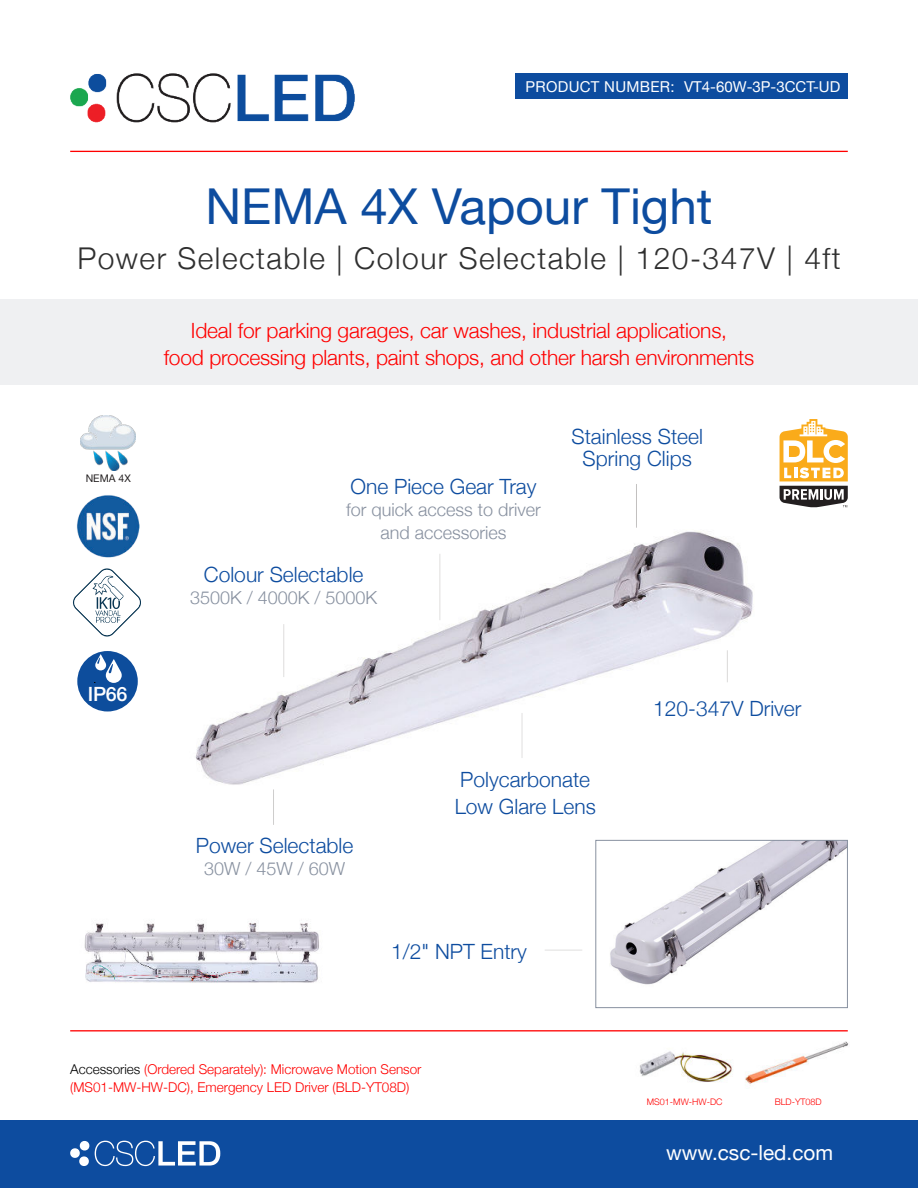
<style>
.page{position:relative;width:918px;height:1188px;background:#fff}
.page>*{position:absolute;margin:0;border:0;box-sizing:border-box;transform-origin:0 0}
.t1{font:49.5px "Helvetica Neue";color:#0d4c9f}
.t2{font:300 30px "Helvetica Neue";letter-spacing:.05em;color:#2f2f2f}
.t3{font:300 21px/27px "Helvetica Neue";color:#0d4c9f}
.t4{font:300 21px/27px "Helvetica Neue";letter-spacing:-.01em;color:#f00;text-align:center}
.t5{font:20.7px "Helvetica Neue";color:#fff}
.t6{font:500 19.8px "Helvetica Neue";color:#fff}
.t7{font:300 18px/22.5px "Helvetica Neue";color:#8891a0;text-align:center}
.t8{font:15px "Helvetica Neue";letter-spacing:.02em;color:#fff}
.t9{font:300 13.5px/18px "Helvetica Neue";color:#f00}
.t10{font:10.5px "Helvetica Neue";color:#231f20}
.t11{font:300 9px "Helvetica Neue";color:#f00}
.s1{color:#000}
</style>
<div class="page">
<img style="left:740px;top:1031px;width:109px;height:55px">
<img style="left:84px;top:923px;width:235px;height:60px">
<img style="left:610px;top:842px;width:236px;height:143px">
<div style="left:595px;top:840px;width:253px;height:168px;border:1px solid #8891a0"></div>
<img style="left:77px;top:435px;width:771px;height:350px">
<img style="left:70px;top:73px;width:285px;height:50px">
<div style="left:515px;top:73px;width:333px;height:26px;background:#0d4c9f"></div>
<hr style="left:70px;top:151px;width:778px;height:1px;background:#f00">
<div style="left:0;top:1120px;width:918px;height:68px;background:#0d4c9f"></div>
<svg style="left:94px;top:1141px;width:127px;height:26px"></svg>
<div style="left:80px;top:1141px;width:9px;height:10px;background:#fff;border-radius:5px"></div>
<div style="left:79px;top:1156px;width:10px;height:10px;background:#fff;border-radius:5px"></div>
<div style="left:70px;top:1148px;width:10px;height:10px;background:#fff;border-radius:5px"></div>
<hr style="left:70px;top:1030px;width:778px;height:1px;background:#f00">
<div style="left:0;top:300px;width:918px;height:85px;background:#eff0f2"></div>
<img style="left:77px;top:495px;width:63px;height:63px">
<img style="left:81px;top:415px;width:55px;height:55px">
<hr style="left:634px;top:483px;width:3px;height:46px;background:#fff">
<svg style="left:73px;top:568px;width:68px;height:69px"></svg>
<hr style="left:520px;top:712px;width:3px;height:48px;background:#fff">
<hr style="left:438px;top:553px;width:3px;height:69px;background:#fff">
<hr style="left:725px;top:650px;width:3px;height:34px;background:#fff">
<svg style="left:780px;top:419px;width:68px;height:88px"></svg>
<hr style="left:284px;top:624px;width:1px;height:53px;background:#302a28">
<hr style="left:281px;top:623px;width:3px;height:54px;background:#fff">
<img style="left:639px;top:1051px;width:94px;height:31px">
<div style="left:77px;top:651px;width:61px;height:60px;background:#0d4d9c;border-radius:50%"></div>
<svg style="left:94px;top:654px;width:28px;height:29px"></svg>
<p class="t8" style="left:526px;top:81px;width:316px">PRODUCT NUMBER: VT4-60W-3P-3CCT-UD</p>
<h1 class="t1" style="left:205px;top:188px;width:509px">NEMA 4X Vapour Tight</h1>
<h2 class="t2" style="left:77px;top:245px;width:765px">Power Selectable | Colour Selectable | 120-347V | 4ft</h2>
<p class="t4" style="left:164px;top:318px;width:592px">Ideal for parking garages, car washes, industrial applications,<br>food processing plants, paint shops, and other harsh environments</p>
<p class="t10" style="left:86px;top:474px;width:47px">NEMA 4X</p>
<p class="t6" style="left:88px;top:683px;width:41px">IP66</p>
<p class="t3" style="left:351px;top:474px;width:188px">One Piece Gear Tray</p>
<p class="t7" style="left:346px;top:500px;width:196px">for quick access to driver and accessories</p>
<p class="t3" style="left:204px;top:562px;width:161px">Colour Selectable</p>
<p class="t7" style="left:190px;top:588px;width:189px">3500K / 4000K / 5000K</p>
<p class="t3" style="left:571px;top:426px;width:133px;line-height:22.5px;text-align:center">Stainless Steel<br>Spring Clips</p>
<p class="t3" style="left:653px;top:696px;width:150px">120-347V Driver</p>
<p class="t3" style="left:196px;top:833px;width:159px">Power Selectable</p>
<p class="t7" style="left:204px;top:859px;width:143px">30W / 45W / 60W</p>
<p class="t3" style="left:455px;top:767px;width:143px">Polycarbonate<br>Low Glare Lens</p>
<p class="t3" style="left:391px;top:940px;width:137px">1/2" NPT Entry</p>
<p class="t9" style="left:70px;top:1061px;width:353px"><span class="s1">Accessories</span> (Ordered Separately): Microwave Motion Sensor (MS01-MW-HW-DC), Emergency LED Driver (BLD-YT08D)</p>
<p class="t11" style="left:647px;top:1098px;width:77px">MS01-MW-HW-DC</p>
<p class="t11" style="left:775px;top:1098px;width:49px">BLD-YT08D</p>
<p class="t5" style="left:666px;top:1145px;width:169px">www.csc-led.com</p>
</div>
